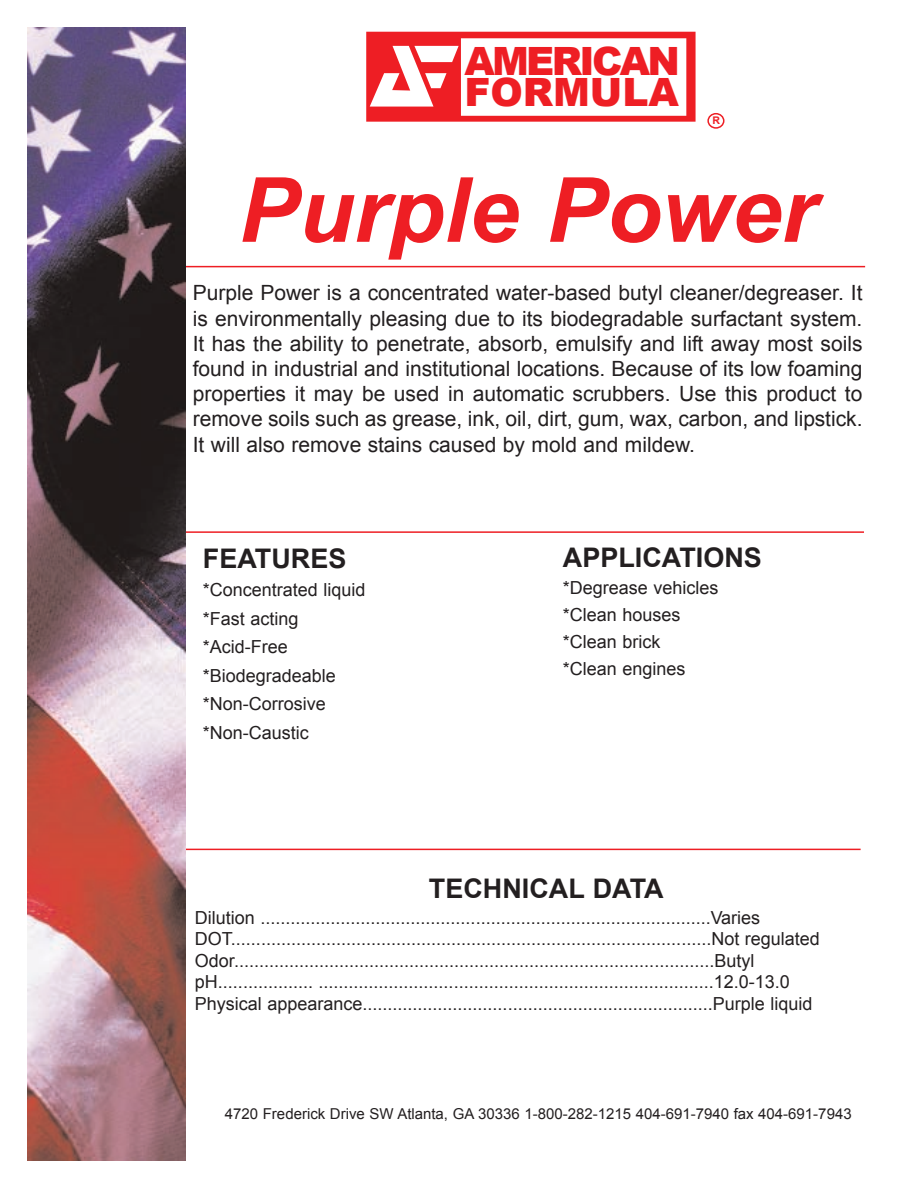
<style>
.page{position:relative;width:918px;height:1188px;background:#fff}
.page>*{position:absolute;margin:0;border:0;box-sizing:border-box;transform-origin:0 0}
.t1{font:italic 700 90px "Arial";color:#ee1e24}
.t2{font:900 39px/31.5px "Arial";letter-spacing:-.065em;color:#ee1e24}
.t3{font:700 27px "Arial";color:#231f20}
.t4{font:21px/25.2px "Arial";color:#231f20;text-align:justify}
.t5{font:18px/28.5px "Arial";color:#231f20}
.t6{font:15px "Arial";color:#231f20}
.t7{font:700 10.5px "Arial";color:#ee1e24}
</style>
<div class="page">
<hr style="left:53px;top:266px;width:812px;height:1px;background:#ee1e24">
<hr style="left:53px;top:531px;width:811px;height:2px;background:#ee1e24">
<hr style="left:52px;top:849px;width:809px;height:1px;background:#ee1e24">
<svg style="left:366px;top:31px;width:330px;height:91px"></svg>
<img style="left:27px;top:27px;width:159px;height:1134px">
<svg style="left:707px;top:113px;width:18px;height:16px"></svg>
<h2 class="t2" style="left:464px;top:44px;width:217px">AMERICAN<br>FORMULA</h2>
<p class="t7" style="left:713px;top:114px;width:9px">R</p>
<h1 class="t1" style="left:239px;top:160px;width:579px">Purple Power</h1>
<p class="t4" style="left:193px;top:281px;width:671px">Purple Power is a concentrated water-based butyl cleaner/degreaser. It is environmentally pleasing due to its biodegradable surfactant system.<br>It has the ability to penetrate, absorb, emulsify and lift away most soils found in industrial and institutional locations. Because of its low foaming properties it may be used in automatic scrubbers. Use this product to remove soils such as grease, ink, oil, dirt, gum, wax, carbon, and lipstick.<br>It will also remove stains caused by mold and mildew.</p>
<h3 class="t3" style="left:203px;top:543px;width:145px">FEATURES</h3>
<p class="t5" style="left:203px;top:576px;width:164px">*Concentrated liquid *Fast acting *Acid-Free *Biodegradeable *Non-Corrosive *Non-Caustic</p>
<h3 class="t3" style="left:563px;top:542px;width:201px">APPLICATIONS</h3>
<p class="t5" style="left:563px;top:574px;width:157px;line-height:27px">*Degrease vehicles *Clean houses *Clean brick *Clean engines</p>
<h3 class="t3" style="left:429px;top:873px;width:236px">TECHNICAL DATA</h3>
<p class="t5" style="left:195px;top:907px;width:626px;line-height:21.6px">Dilution ..........................................................................................Varies DOT................................................................................................Not regulated Odor................................................................................................Butyl pH................... ...............................................................................12.0-13.0<br>Physical appearance......................................................................Purple liquid</p>
<p class="t6" style="left:225px;top:1105px;width:628px">4720 Frederick Drive SW Atlanta, GA 30336 1-800-282-1215 404-691-7940 fax 404-691-7943</p>
</div>
